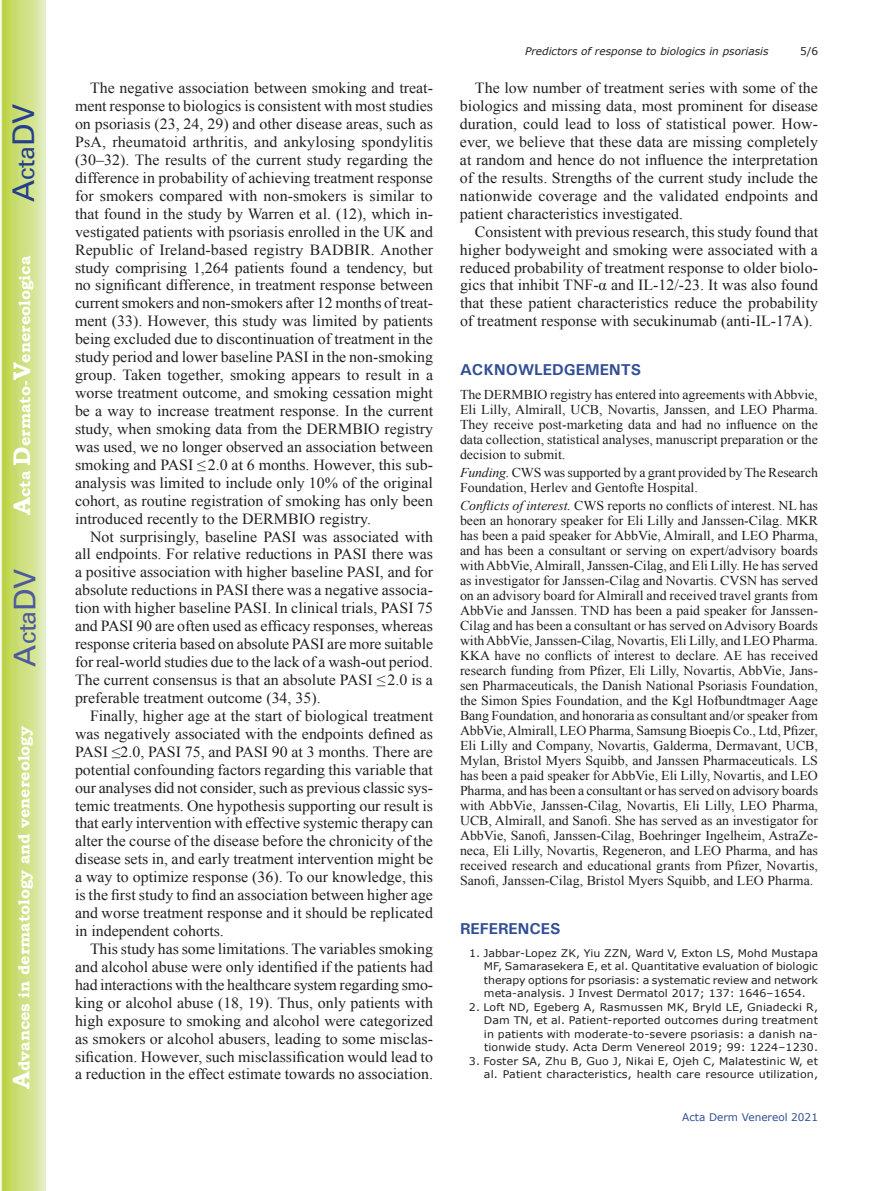
<style>
.page{position:relative;width:893px;height:1191px;background:#fff}
.page>*{position:absolute;margin:0;border:0;box-sizing:border-box;transform-origin:0 0}
.t1{font:30px "Univers";color:#4d5a9e}
.t2{font:30px "Univers";color:#253f8e}
.t3{font:700 15.75px "Bookman Old Style";color:#fff}
.t4{font:700 15.75px "Univers";color:#324f95}
.t5{font:15.45px/17.9px "Times New Roman";color:#231f20;text-align:justify}
.t6{font:13.5px/15px "Times New Roman";color:#231f20;text-align:justify}
.t7{font:10.5px/13.5px "Verdana";letter-spacing:.01em;color:#231f20;text-align:justify;scale:1.05 1}
.t8{font:italic 10.5px "Verdana";color:#231f20}
.t9{font:10.5px "Verdana";color:#324f95}
.t10{font:10.5px "Verdana";letter-spacing:.01em;color:#231f20}
.s1{font-size:24px}
.s2{font-style:italic}
</style>
<div class="page">
<svg style="left:1px;top:0;width:45px;height:1191px;background:#cfe084"></svg>
<h1 class="t2" style="left:6px;top:202px;width:100px;rotate:-90deg">A<span class="s1">cta</span>DV</h1>
<p class="t3" style="left:15px;top:515px;width:260px;rotate:-90deg"><span class="s1">A</span>cta <span class="s1">D</span>ermato-<span class="s1">V</span>enereologica</p>
<h1 class="t1" style="left:7px;top:666px;width:100px;rotate:-90deg">A<span class="s1">cta</span>DV</h1>
<p class="t3" style="left:15px;top:1088px;width:364px;rotate:-90deg"><span class="s1">A</span>dvances in dermatology and venereology</p>
<p class="t5" style="left:75px;top:79px;width:360px;text-indent:15px">The negative association between smoking and treat&shy;ment response to biologics is consistent with most studies on psoriasis (23, 24, 29) and other disease areas, such as PsA, rheumatoid arthritis, and ankylosing spondylitis (30–32). The results of the current study regarding the difference in probability of achieving treatment response for smokers compared with non-smokers is similar to that found in the study by Warren et al. (12), which in&shy;vestigated patients with psoriasis enrolled in the UK and Republic of Ireland-based registry BADBIR. Another study comprising 1,264 patients found a tendency, but no significant difference, in treatment response between current smokers and non-smokers after 12 months of treat&shy;ment (33). However, this study was limited by patients being excluded due to discontinuation of treatment in the study period and lower baseline PASI in the non-smoking group. Taken together, smoking appears to result in a worse treatment outcome, and smoking cessation might be a way to increase treatment response. In the current study, when smoking data from the DERMBIO registry was used, we no longer observed an association between smoking and PASI ≤2.0 at 6 months. However, this sub&shy;analysis was limited to include only 10% of the original cohort, as routine registration of smoking has only been introduced recently to the DERMBIO registry.</p>
<p class="t5" style="left:75px;top:527px;width:360px;text-indent:15px">Not surprisingly, baseline PASI was associated with all endpoints. For relative reductions in PASI there was a positive association with higher baseline PASI, and for absolute reductions in PASI there was a negative associa&shy;tion with higher baseline PASI. In clinical trials, PASI 75 and PASI 90 are often used as efficacy responses, whereas response criteria based on absolute PASI are more suitable for real-world studies due to the lack of a wash-out period.<br>The current consensus is that an absolute PASI ≤2.0 is a preferable treatment outcome (34, 35).</p>
<p class="t5" style="left:75px;top:706px;width:360px;text-indent:15px">Finally, higher age at the start of biological treatment was negatively associated with the endpoints defined as PASI ≤2.0, PASI 75, and PASI 90 at 3 months. There are potential confounding factors regarding this variable that our analyses did not consider, such as previous classic sys&shy;temic treatments. One hypothesis supporting our result is that early intervention with effective systemic therapy can alter the course of the disease before the chronicity of the disease sets in, and early treatment intervention might be a way to optimize response (36). To our knowledge, this is the first study to find an association between higher age and worse treatment response and it should be replicated in independent cohorts.</p>
<p class="t5" style="left:75px;top:939px;width:360px;text-indent:15px">This study has some limitations. The variables smoking and alcohol abuse were only identified if the patients had had interactions with the healthcare system regarding smo&shy;king or alcohol abuse (18, 19). Thus, only patients with high exposure to smoking and alcohol were categorized as smokers or alcohol abusers, leading to some misclas&shy;sification. However, such misclassification would lead to a reduction in the effect estimate towards no association.</p>
<p class="t8" style="left:525px;top:44px;width:245px">Predictors of response to biologics in psoriasis</p>
<p class="t10" style="left:800px;top:44px;width:20px">5/6</p>
<p class="t5" style="left:460px;top:79px;width:360px;text-indent:15px">The low number of treatment series with some of the biologics and missing data, most prominent for disease duration, could lead to loss of statistical power. How&shy;ever, we believe that these data are missing completely at random and hence do not influence the interpretation of the results. Strengths of the current study include the nationwide coverage and the validated endpoints and patient characteristics investigated.</p>
<p class="t5" style="left:460px;top:222px;width:360px;text-indent:15px">Consistent with previous research, this study found that higher bodyweight and smoking were associated with a reduced probability of treatment response to older biolo&shy;gics that inhibit TNF-α and IL-12/-23. It was also found that these patient characteristics reduce the probability of treatment response with secukinumab (anti-IL-17A).</p>
<p class="t4" style="left:460px;top:360px;width:183px">ACKNOWLEDGEMENTS</p>
<p class="t6" style="left:460px;top:387px;width:360px">The DERMBIO registry has entered into agreements with Abbvie, Eli Lilly, Almirall, UCB, Novartis, Janssen, and LEO Pharma.<br>They receive post-marketing data and had no influence on the data collection, statistical analyses, manuscript preparation or the decision to submit.</p>
<p class="t6" style="left:460px;top:465px;width:360px"><span class="s2">Funding.</span> CWS was supported by a grant provided by The Research<br>Foundation, Herlev and Gentofte Hospital.</p>
<p class="t6" style="left:460px;top:498px;width:360px"><span class="s2">Conflicts of interest.</span> CWS reports no conflicts of interest. NL has been an honorary speaker for Eli Lilly and Janssen-Cilag. MKR has been a paid speaker for AbbVie, Almirall, and LEO Pharma, and has been a consultant or serving on expert/advisory boards with AbbVie, Almirall, Janssen-Cilag, and Eli Lilly. He has served as investigator for Janssen-Cilag and Novartis. CVSN has served on an advisory board for Almirall and received travel grants from AbbVie and Janssen. TND has been a paid speaker for Janssen-Cilag and has been a consultant or has served on Advisory Boards with AbbVie, Janssen-Cilag, Novartis, Eli Lilly, and LEO Pharma.<br>KKA have no conflicts of interest to declare. AE has received research funding from Pfizer, Eli Lilly, Novartis, AbbVie, Jans&shy;sen Pharmaceuticals, the Danish National Psoriasis Foundation, the Simon Spies Foundation, and the Kgl Hofbundtmager Aage Bang Foundation, and honoraria as consultant and/or speaker from AbbVie, Almirall, LEO Pharma, Samsung Bioepis Co., Ltd, Pfizer, Eli Lilly and Company, Novartis, Galderma, Dermavant, UCB, Mylan, Bristol Myers Squibb, and Janssen Pharmaceuticals. LS has been a paid speaker for AbbVie, Eli Lilly, Novartis, and LEO Pharma, and has been a consultant or has served on advisory boards with AbbVie, Janssen-Cilag, Novartis, Eli Lilly, LEO Pharma, UCB, Almirall, and Sanofi. She has served as an investigator for AbbVie, Sanofi, Janssen-Cilag, Boehringer Ingelheim, AstraZe&shy;neca, Eli Lilly, Novartis, Regeneron, and LEO Pharma, and has received research and educational grants from Pfizer, Novartis, Sanofi, Janssen-Cilag, Bristol Myers Squibb, and LEO Pharma.</p>
<p class="t4" style="left:460px;top:919px;width:102px">REFERENCES</p>
<p class="t7" style="left:484px;top:946px;width:320px;text-indent:-15px">1. Jabbar-Lopez ZK, Yiu ZZN, Ward V, Exton LS, Mohd Mustapa MF, Samarasekera E, et al. Quantitative evaluation of biologic therapy options for psoriasis: a systematic review and network meta-analysis. J Invest Dermatol 2017; 137: 1646–1654.</p>
<p class="t7" style="left:484px;top:1000px;width:320px;text-indent:-15px">2. Loft ND, Egeberg A, Rasmussen MK, Bryld LE, Gniadecki R, Dam TN, et al. Patient-reported outcomes during treatment in patients with moderate-to-severe psoriasis: a danish na&shy;tionwide study. Acta Derm Venereol 2019; 99: 1224–1230.</p>
<p class="t7" style="left:469px;top:1054px;width:334px;text-align:right">3. Foster SA, Zhu B, Guo J, Nikai E, Ojeh C, Malatestinic W, et al. Patient characteristics, health care resource utilization,</p>
<p class="t9" style="left:682px;top:1110px;width:137px">Acta Derm Venereol 2021</p>
</div>
